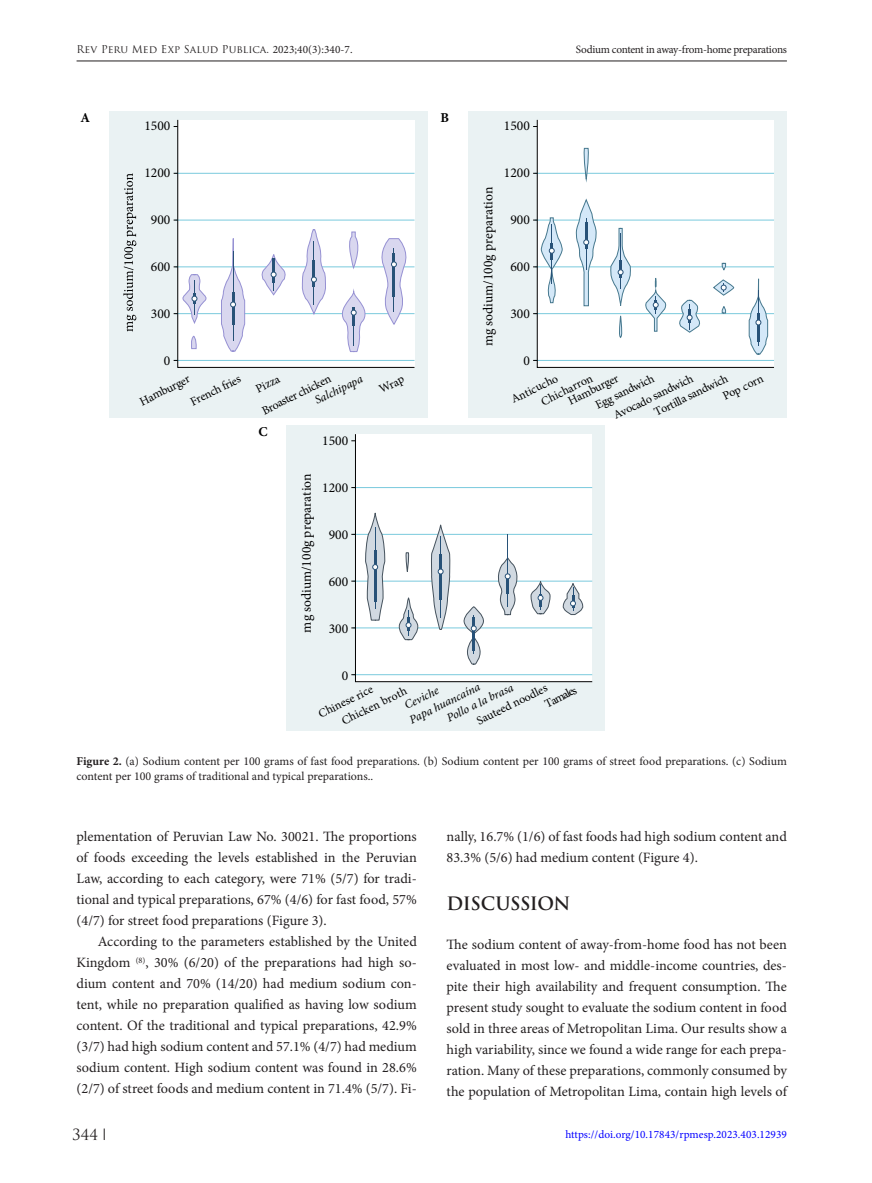
<style>
.page{position:relative;width:872px;height:1183px;background:#fff}
.page>*{position:absolute;margin:0;border:0;box-sizing:border-box;transform-origin:0 0}
.SUBTITULO_RPMESP{font:700 18px "Trajan Pro";letter-spacing:-.03em;color:#231f20}
.t1{font:15px "Trajan Pro";color:#231f20}
.TEXTO_GENERAL_CON_SA{font:14.25px/21px "Minion Pro";color:#231f20;text-align:justify}
._1ER_PARRAFO_TEXTO_G{font:14.25px/21px "Minion Pro";color:#231f20;text-align:justify}
.t2{font:13.5px "Minion Pro";color:#000}
.t3{font:700 13.5px "Minion Pro";color:#000}
._1ER_PARRAFO_TEXTO_G-2{font:12px/15px "Minion Pro";color:#231f20}
.t4{font:12px/22.4px "Minion Pro";color:#000}
.t5{font:italic 12px "Minion Pro";color:#000}
.t6{font:11.25px "Minion Pro";letter-spacing:.005em;color:#0500ff}
.t7{font:11.25px "Minion Pro";letter-spacing:-.03em;color:#231f20}
.t8{font:10.5px "Trajan Pro";letter-spacing:.005em;color:#231f20}
.s1{font-family:"Minion Pro";font-size:11.25px}
.s2{font-weight:700}
</style>
<div class="page">
<hr style="left:77px;top:61px;width:710px;height:1px;background:#231f20">
<div style="left:109px;top:111px;width:318px;height:306px;background:#eaf2f3"></div>
<div style="left:177px;top:119px;width:238px;height:249px;background:#fff"></div>
<svg style="left:190px;top:335px;width:6px;height:14px"></svg>
<svg style="left:346px;top:231px;width:16px;height:39px"></svg>
<svg style="left:378px;top:238px;width:32px;height:87px;background:#dbdded"></svg>
<svg style="left:339px;top:288px;width:29px;height:64px;background:#e1e2f0"></svg>
<svg style="left:302px;top:229px;width:24px;height:85px;background:#d6d8eb"></svg>
<svg style="left:260px;top:254px;width:27px;height:41px"></svg>
<svg style="left:221px;top:185px;width:24px;height:166px;background:#e4e6f2"></svg>
<svg style="left:174px;top:274px;width:34px;height:50px;background:#dbdeea"></svg>
<div style="left:468px;top:111px;width:319px;height:306px;background:#eaf2f3"></div>
<div style="left:536px;top:119px;width:238px;height:249px;background:#fff"></div>
<svg style="left:749px;top:234px;width:19px;height:120px;background:#dde8ef"></svg>
<svg style="left:713px;top:280px;width:21px;height:15px"></svg>
<svg style="left:678px;top:300px;width:23px;height:32px"></svg>
<svg style="left:610px;top:228px;width:20px;height:78px;background:#d2e0e9"></svg>
<svg style="left:576px;top:199px;width:20px;height:107px;background:#d0dfe9"></svg>
<svg style="left:533px;top:217px;width:29px;height:86px;background:#d2dee4"></svg>
<svg style="left:722px;top:263px;width:4px;height:7px"></svg>
<svg style="left:722px;top:306px;width:4px;height:7px"></svg>
<svg style="left:644px;top:278px;width:22px;height:53px"></svg>
<svg style="left:619px;top:316px;width:3px;height:23px"></svg>
<svg style="left:583px;top:148px;width:6px;height:31px"></svg>
<div style="left:286px;top:425px;width:319px;height:305px;background:#eaf2f3"></div>
<div style="left:355px;top:434px;width:238px;height:248px;background:#fff"></div>
<svg style="left:561px;top:580px;width:23px;height:34px"></svg>
<svg style="left:530px;top:580px;width:20px;height:34px"></svg>
<hr style="left:507px;top:534px;width:1px;height:73px;background:#285278">
<svg style="left:498px;top:557px;width:20px;height:58px"></svg>
<svg style="left:463px;top:606px;width:22px;height:58px"></svg>
<svg style="left:397px;top:597px;width:23px;height:43px"></svg>
<svg style="left:364px;top:504px;width:21px;height:116px;background:#c8d0d8"></svg>
<svg style="left:431px;top:524px;width:20px;height:105px;background:#c2ccd4"></svg>
<svg style="left:405px;top:552px;width:4px;height:19px"></svg>
<svg style="left:123px;top:173px;width:13px;height:158px"></svg>
<p class="t8" style="left:77px;top:43px;width:277px">Rev Peru Med Exp Salud Publica. <span class="s1">2023;40(3):340-7.</span></p>
<p class="t7" style="left:576px;top:42px;width:212px">Sodium content in away-from-home preparations</p>
<p class="t3" style="left:81px;top:108px;width:11px">A</p>
<p class="t2" style="left:144px;top:117px;width:28px">1500</p>
<p class="t2" style="left:144px;top:164px;width:28px">1200</p>
<p class="t2" style="left:151px;top:211px;width:21px">900</p>
<p class="t2" style="left:151px;top:258px;width:21px">600</p>
<p class="t2" style="left:151px;top:305px;width:21px">300</p>
<p class="t2" style="left:164px;top:352px;width:8px">0</p>
<p class="t4" style="left:176px;top:372px;width:56px;text-indent:-45px;rotate:-26deg">Hamburger<br>French fries</p>
<p class="t4" style="left:248px;top:381px;width:77px;text-indent:4px;rotate:-26deg">Pizza<br>Broaster chicken</p>
<p class="t5" style="left:312px;top:393px;width:53px;rotate:-26deg">Salchipapa</p>
<p class="t4" style="left:375px;top:379px;width:28px;rotate:-26deg">Wrap</p>
<p class="t3" style="left:258px;top:422px;width:11px">C</p>
<p class="t2" style="left:297px;top:632px;width:160px;rotate:-90deg">mg sodium/100g preparation</p>
<p class="t2" style="left:322px;top:431px;width:28px">1500</p>
<p class="t2" style="left:322px;top:478px;width:28px">1200</p>
<p class="t2" style="left:329px;top:525px;width:21px">900</p>
<p class="t2" style="left:329px;top:572px;width:21px">600</p>
<p class="t2" style="left:329px;top:619px;width:21px">300</p>
<p class="t2" style="left:342px;top:666px;width:8px">0</p>
<p class="t3" style="left:440px;top:108px;width:10px">B</p>
<p class="t2" style="left:479px;top:346px;width:160px;rotate:-90deg">mg sodium/100g preparation</p>
<p class="t2" style="left:504px;top:117px;width:28px">1500</p>
<p class="t2" style="left:504px;top:164px;width:28px">1200</p>
<p class="t2" style="left:510px;top:211px;width:21px">900</p>
<p class="t2" style="left:510px;top:258px;width:21px">600</p>
<p class="t2" style="left:510px;top:305px;width:21px">300</p>
<p class="t2" style="left:523px;top:352px;width:8px">0</p>
<p class="t4" style="left:650px;top:402px;width:82px;rotate:-26deg">Tortilla sandwich</p>
<p class="t4" style="left:609px;top:405px;width:89px;rotate:-26deg">Avocado sandwich</p>
<p class="t4" style="left:586px;top:384px;width:65px;line-height:15.6px;text-indent:-23px;rotate:-26deg">Hamburger<br>Egg sandwich</p>
<p class="t4" style="left:532px;top:381px;width:57px;line-height:15.1px;text-indent:-26px;rotate:-26deg">Anticucho<br>Chicharron</p>
<p class="t4" style="left:718px;top:386px;width:45px;rotate:-26deg">Pop corn</p>
<p class="t5" style="left:406px;top:712px;width:79px;rotate:-26deg">Papa huancaína</p>
<p class="t5" style="left:444px;top:711px;width:74px;rotate:-26deg">Pollo a la brasa</p>
<p class="t4" style="left:332px;top:699px;width:73px;line-height:16.2px;text-indent:-18px;rotate:-26deg">Chinese rice<br>Chicken broth</p>
<p class="t4" style="left:472px;top:711px;width:79px;rotate:-26deg">Sauteed noodles</p>
<p class="t5" style="left:401px;top:698px;width:38px;rotate:-26deg">Ceviche</p>
<p class="t4" style="left:541px;top:693px;width:35px;rotate:-26deg">Tamales</p>
<p class="_1ER_PARRAFO_TEXTO_G-2" style="left:77px;top:753px;width:712px"><span class="s2">Figure 2.</span> (a) Sodium content per 100 grams of fast food preparations. (b) Sodium content per 100 grams of street food preparations. (c) Sodium content per 100 grams of traditional and typical preparations..</p>
<p class="TEXTO_GENERAL_CON_SA" style="left:77px;top:826px;width:342px">plementation of Peruvian Law No. 30021. The proportions of foods exceeding the levels established in the Peruvian Law, according to each category, were 71% (5/7) for tradi&shy;tional and typical preparations, 67% (4/6) for fast food, 57% (4/7) for street food preparations (Figure 3).</p>
<p class="TEXTO_GENERAL_CON_SA" style="left:77px;top:931px;width:342px;text-indent:21px">According to the parameters established by the United Kingdom <sup>(8)</sup>, 30% (6/20) of the preparations had high so&shy;dium content and 70% (14/20) had medium sodium con&shy;tent, while no preparation qualified as having low sodium content. Of the traditional and typical preparations, 42.9% (3/7) had high sodium content and 57.1% (4/7) had medium sodium content. High sodium content was found in 28.6% (2/7) of street foods and medium content in 71.4% (5/7). Fi-</p>
<p class="TEXTO_GENERAL_CON_SA" style="left:446px;top:826px;width:342px">nally, 16.7% (1/6) of fast foods had high sodium content and<br>83.3% (5/6) had medium content (Figure 4).</p>
<p class="SUBTITULO_RPMESP" style="left:446px;top:892px;width:126px">DISCUSSION</p>
<p class="_1ER_PARRAFO_TEXTO_G" style="left:446px;top:934px;width:342px">The sodium content of away-from-home food has not been evaluated in most low- and middle-income countries, des&shy;pite their high availability and frequent consumption. The present study sought to evaluate the sodium content in food sold in three areas of Metropolitan Lima. Our results show a high variability, since we found a wide range for each prepa&shy;ration. Many of these preparations, commonly consumed by the population of Metropolitan Lima, contain high levels of</p>
<p class="t1" style="left:72px;top:1124px;width:27px">344</p>
<p class="t6" style="left:565px;top:1126px;width:223px">https://doi.org/10.17843/rpmesp.2023.403.12939</p>
</div>
